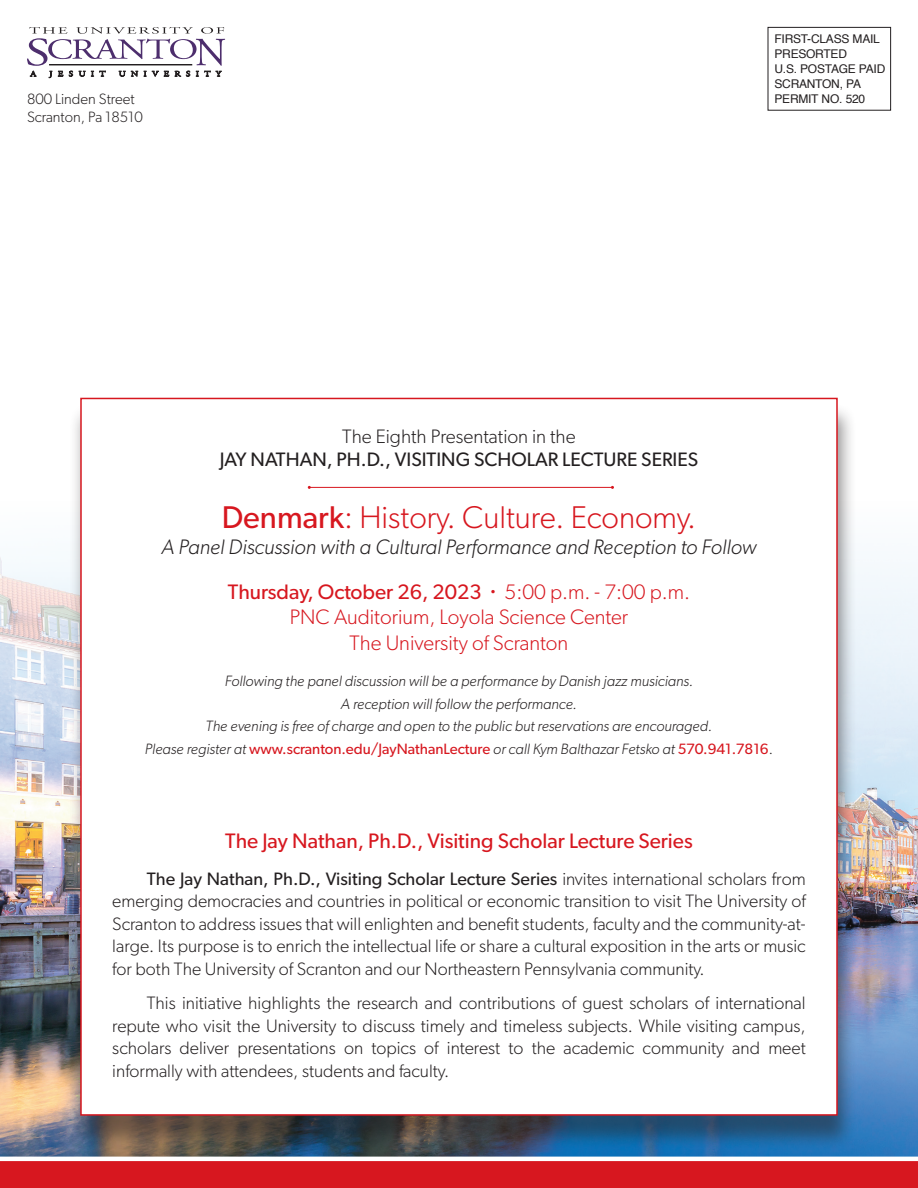
<style>
.page{position:relative;width:918px;height:1188px;background:#fff}
.page>*{position:absolute;margin:0;border:0;box-sizing:border-box;transform-origin:0 0}
.t1{font:300 31.5px "Gibson";color:#d7171f}
.t2{font:21px "Gibson";color:#d7171f}
.t3{font:italic 300 21px "Gibson";color:#231f20}
.t4{font:300 21px "Gibson";color:#d7171f}
.t5{font:19.5px/22.5px "Gibson";color:#231f20;text-align:center}
.t6{font:300 18px/22.5px "Gibson";color:#231f20;text-align:justify}
.t7{font:italic 300 15px/22.5px "Gibson";color:#231f20;text-align:center}
.t8{font:300 15px "Gibson";color:#231f20}
.t9{font:12px/15px "Helvetica";letter-spacing:-.02em;color:#231f20}
.s1{font-weight:300}
.s2{font-weight:400}
.s3{font-weight:300;font-size:12px}
.s4{font-weight:400;font-style:normal;color:#d7171f}
.s5{font-style:normal}
</style>
<div class="page">
<img style="left:0;top:557px;width:918px;height:600px">
<div style="left:69px;top:402px;width:788px;height:749px;background:#231f20;opacity:.5"></div>
<div style="left:80px;top:398px;width:758px;height:718px;background:#fff;border:2px solid #d7171f"></div>
<svg style="left:27px;top:27px;width:198px;height:52px"></svg>
<hr style="left:309px;top:487px;width:303px;height:1px;background:#d7171f">
<div style="left:0;top:1159px;width:918px;height:29px;background:#d7171f"></div>
<hr style="left:0;top:1157px;width:918px;height:4px;background:#fff">
<div style="left:768px;top:27px;width:123px;height:84px;border:1px solid #231f20"></div>
<p class="t8" style="left:27px;top:90px;width:109px">800 Linden Street</p>
<p class="t8" style="left:27px;top:108px;width:117px">Scranton, Pa 18510</p>
<p class="t9" style="left:775px;top:32px;width:107px">FIRST-CLASS MAIL</p>
<p class="t9" style="left:775px;top:47px;width:74px">PRESORTED</p>
<p class="t9" style="left:775px;top:62px;width:112px">U.S. POSTAGE PAID</p>
<p class="t9" style="left:775px;top:77px;width:92px">SCRANTON, PA<br>PERMIT NO. 520</p>
<p class="t5" style="left:220px;top:425px;width:480px"><span class="s1">The Eighth Presentation in the<br></span>JAY NATHAN, PH.D., VISITING SCHOLAR LECTURE SERIES</p>
<p class="t1" style="left:222px;top:499px;width:476px"><span class="s2">Denmark</span>: History. Culture. Economy.</p>
<p class="t3" style="left:161px;top:534px;width:597px">A Panel Discussion with a Cultural Performance and Reception to Follow</p>
<p class="t2" style="left:228px;top:579px;width:464px">Thursday, October 26, 2023 <span class="s3">•</span> <span class="s1">5:00 p.m. - 7:00 p.m.</span></p>
<p class="t4" style="left:290px;top:604px;width:340px">PNC Auditorium, Loyola Science Center</p>
<p class="t4" style="left:350px;top:630px;width:220px">The University of Scranton</p>
<p class="t7" style="left:225px;top:670px;width:470px">Following the panel discussion will be a performance by Danish jazz musicians.<br>A reception will follow the performance.</p>
<p class="t7" style="left:145px;top:715px;width:630px">The evening is free of charge and open to the public but reservations are encouraged.<br>Please register at <span class="s4">www.scranton.edu/JayNathanLecture</span> or call Kym Balthazar Fetsko at <span class="s4">570.941.7816</span><span class="s5">.</span></p>
<p class="t2" style="left:225px;top:828px;width:469px">The Jay Nathan, Ph.D., Visiting Scholar Lecture Series</p>
<p class="t6" style="left:112px;top:867px;width:695px;text-indent:34px"><span class="s2">The Jay Nathan, Ph.D., Visiting Scholar Lecture Series</span> invites international scholars from emerging democracies and countries in political or economic transition to visit The University of Scranton to address issues that will enlighten and benefit students, faculty and the community-at&shy;large. Its purpose is to enrich the intellectual life or share a cultural exposition in the arts or music for both The University of Scranton and our Northeastern Pennsylvania community.</p>
<p class="t6" style="left:112px;top:992px;width:695px;text-indent:34px">This initiative highlights the research and contributions of guest scholars of international repute who visit the University to discuss timely and timeless subjects. While visiting campus, scholars deliver presentations on topics of interest to the academic community and meet informally with attendees, students and faculty.</p>
</div>
